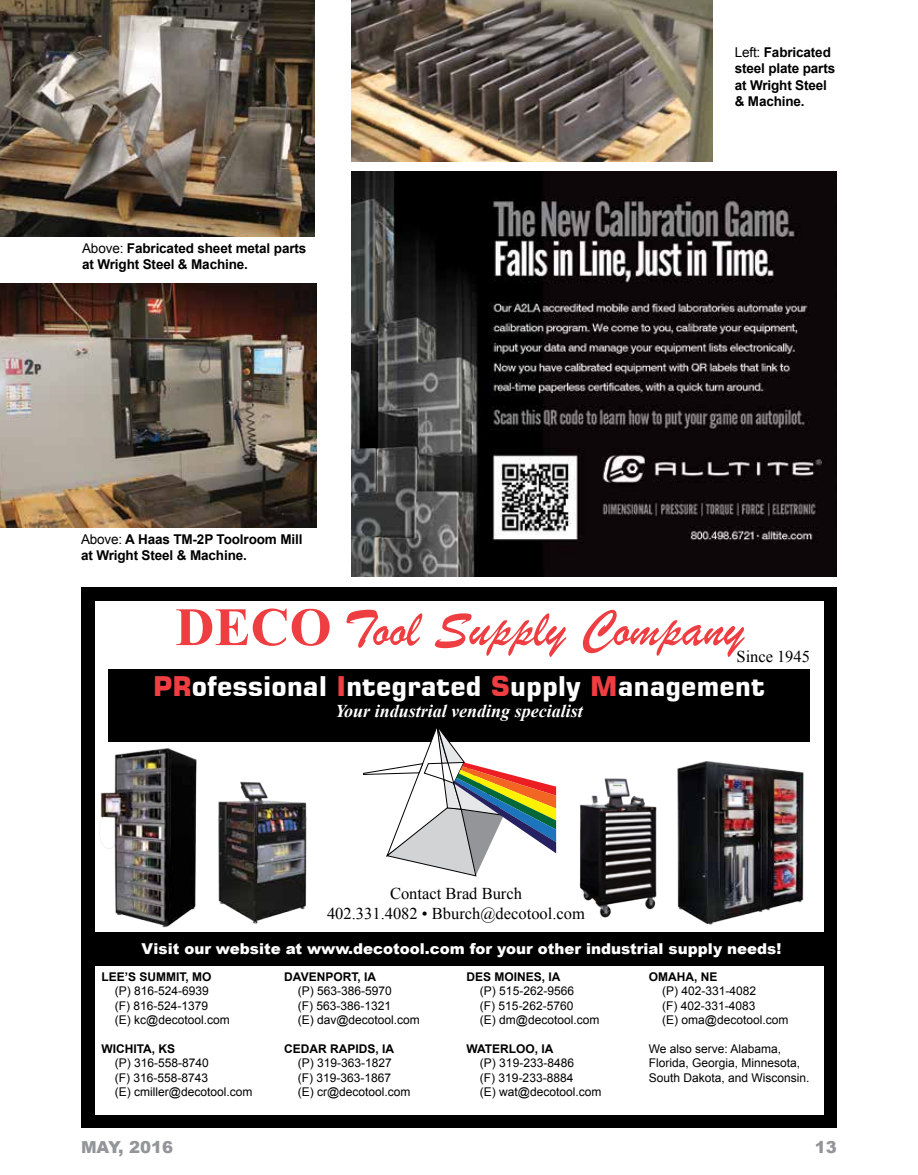
<style>
.page{position:relative;width:918px;height:1175px;background:#fff}
.page>*{position:absolute;margin:0;border:0;box-sizing:border-box;transform-origin:0 0}
.t1{font:54px "Brush Script";color:#ef3e42}
.t2{font:700 27px "Square 721 BT";color:#fff}
.t3{font:italic 700 18px "Times New Roman";color:#fff}
.t4{font:16.5px/19.8px "Times New Roman";color:#000;text-align:center}
.t5{font:16.5px "Arial MT Black";color:#939598}
.t6{font:900 15px "Arial";color:#fff}
.t7{font:700 13.5px/16.2px "Arial";letter-spacing:-.01em;color:#000}
.t8{font:12px/14.4px "Arial";color:#000}
.t9{font:700 12px "Arial";color:#000}
.s1{font-weight:400}
.s2{font-family:"Times New Roman";font-weight:700}
.s3{color:#ef3e42}
</style>
<div class="page">
<div style="left:81px;top:587px;width:756px;height:540px;background:#000"></div>
<div style="left:95px;top:602px;width:729px;height:512px;background:#fff"></div>
<div style="left:81px;top:931px;width:756px;height:34px;background:#000"></div>
<img style="left:677px;top:761px;width:127px;height:164px">
<img style="left:95px;top:748px;width:113px;height:184px">
<img style="left:218px;top:781px;width:89px;height:143px">
<img style="left:579px;top:778px;width:78px;height:140px">
<div style="left:108px;top:669px;width:702px;height:73px;background:#000"></div>
<svg style="left:364px;top:728px;width:192px;height:148px"></svg>
<img style="left:351px;top:172px;width:486px;height:405px">
<img style="left:0;top:0;width:315px;height:236px">
<img style="left:351px;top:0;width:362px;height:162px">
<img style="left:0;top:284px;width:316px;height:243px">
<p class="t7" style="left:82px;top:240px;width:226px"><span class="s1">Above:</span> Fabricated sheet metal parts at Wright Steel &amp; Machine.</p>
<p class="t7" style="left:81px;top:531px;width:223px"><span class="s1">Above:</span> A Haas TM-2P Toolroom Mill at Wright Steel &amp; Machine.</p>
<p class="t7" style="left:735px;top:45px;width:102px"><span class="s1">Left:</span> Fabricated steel plate parts at Wright Steel &amp; Machine.</p>
<h1 class="t1" style="left:176px;top:595px;width:570px"><span class="s2">DECO</span> Tool Supply Company</h1>
<h3 class="t4" style="left:737px;top:646px;width:75px">Since 1945</h3>
<h2 class="t2" style="left:153px;top:669px;width:613px"><span class="s3">PR</span>ofessional <span class="s3">I</span>ntegrated <span class="s3">S</span>upply <span class="s3">M</span>anagement</h2>
<h3 class="t3" style="left:335px;top:698px;width:249px">Your industrial vending specialist</h3>
<h3 class="t4" style="left:327px;top:883px;width:259px">Contact Brad Burch<br>402.331.4082 • Bburch@decotool.com</h3>
<p class="t6" style="left:142px;top:937px;width:641px">Visit our website at www.decotool.com for your other industrial supply needs!</p>
<p class="t9" style="left:101px;top:968px;width:112px">LEE’S SUMMIT, MO</p>
<p class="t8" style="left:115px;top:984px;width:116px">(P) 816-524-6939<br>(F) 816-524-1379<br>(E) kc@decotool.com</p>
<p class="t9" style="left:101px;top:1040px;width:75px">WICHITA, KS</p>
<p class="t8" style="left:115px;top:1056px;width:139px">(P) 316-558-8740<br>(F) 316-558-8743<br>(E) cmiller@decotool.com</p>
<p class="t9" style="left:284px;top:968px;width:93px">DAVENPORT, IA</p>
<p class="t8" style="left:298px;top:984px;width:124px">(P) 563-386-5970<br>(F) 563-386-1321<br>(E) dav@decotool.com</p>
<p class="t9" style="left:284px;top:1040px;width:112px">CEDAR RAPIDS, IA</p>
<p class="t8" style="left:298px;top:1056px;width:114px">(P) 319-363-1827<br>(F) 319-363-1867<br>(E) cr@decotool.com</p>
<p class="t9" style="left:466px;top:968px;width:96px">DES MOINES, IA</p>
<p class="t8" style="left:480px;top:984px;width:121px">(P) 515-262-9566<br>(F) 515-262-5760<br>(E) dm@decotool.com</p>
<p class="t9" style="left:466px;top:1040px;width:89px">WATERLOO, IA</p>
<p class="t8" style="left:480px;top:1056px;width:123px">(P) 319-233-8486<br>(F) 319-233-8884<br>(E) wat@decotool.com</p>
<p class="t9" style="left:649px;top:968px;width:70px">OMAHA, NE</p>
<p class="t8" style="left:662px;top:984px;width:128px">(P) 402-331-4082<br>(F) 402-331-4083<br>(E) oma@decotool.com</p>
<p class="t8" style="left:649px;top:1041px;width:162px">We also serve: Alabama,<br>Florida, Georgia, Minnesota,<br>South Dakota, and Wisconsin.</p>
<h3 class="t5" style="left:81px;top:1136px;width:94px">MAY, 2016</h3>
<h3 class="t5" style="left:815px;top:1136px;width:24px">13</h3>
</div>
